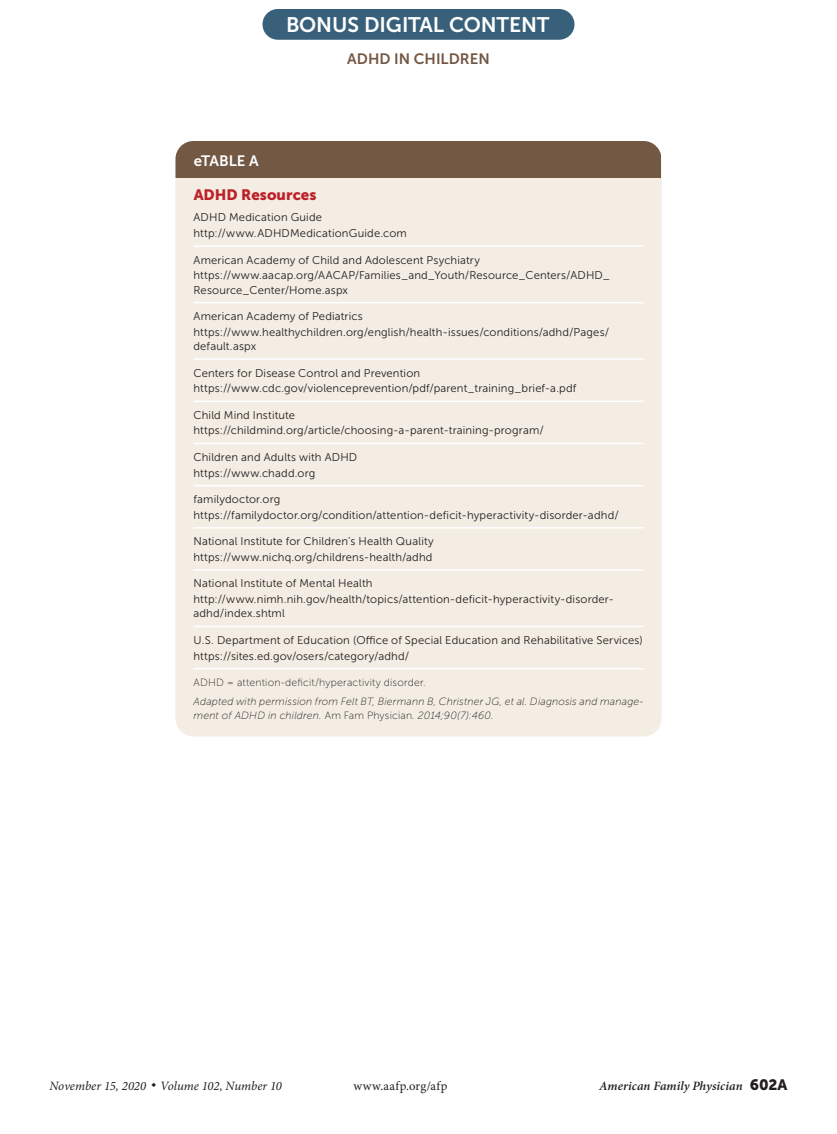
<style>
.page{position:relative;width:837px;height:1134px;background:#fff}
.page>*{position:absolute;margin:0;border:0;box-sizing:border-box;transform-origin:0 0}
.digital_content{font:21px "Museo Sans 700";letter-spacing:-.005em;color:#fff}
.t1{font:15px "Museo Sans 700";color:#745844}
.table_title{font:15px "Museo Sans 900";letter-spacing:.005em;color:#bd2029}
.table{font:15px "Museo Sans 700";letter-spacing:-.005em;color:#fff}
.t2{font:italic 12.75px "Minion Pro";color:#231f20}
.t3{font:italic 600 12.75px "Minion Pro";letter-spacing:.005em;color:#231f20}
.t4{font:12.75px "Minion Pro";letter-spacing:.03em;color:#231f20}
.table_data_last_col{font:11.25px/14.2px "Museo Sans 300";letter-spacing:.015em;color:#231f20}
.table_fig_note{font:italic 10.5px/13.5px "Museo Sans 100";letter-spacing:.015em;color:#231f20}
.table_fig_note-2{font:10.5px "Museo Sans 100";letter-spacing:.02em;color:#231f20}
.s1{font-style:normal}
.s2{font-family:"Museo Sans 900";font-weight:400;font-style:normal;font-size:15px}
</style>
<div class="page">
<div style="left:176px;top:141px;width:486px;height:595px;background:#f3ede3;border-radius:18px"></div>
<hr style="left:194px;top:245px;width:450px;height:2px;background:#fff">
<hr style="left:194px;top:302px;width:450px;height:1px;background:#fff">
<hr style="left:194px;top:358px;width:450px;height:2px;background:#fff">
<hr style="left:194px;top:400px;width:450px;height:2px;background:#fff">
<hr style="left:194px;top:443px;width:450px;height:1px;background:#fff">
<hr style="left:194px;top:485px;width:450px;height:1px;background:#fff">
<hr style="left:194px;top:527px;width:450px;height:2px;background:#fff">
<hr style="left:194px;top:569px;width:450px;height:2px;background:#fff">
<hr style="left:194px;top:626px;width:450px;height:1px;background:#fff">
<hr style="left:194px;top:668px;width:450px;height:1px;background:#fff">
<div style="left:176px;top:141px;width:486px;height:37px;background:#735844"></div>
<div style="left:262px;top:9px;width:312px;height:31px;background:#38607a;border-radius:15px"></div>
<p class="digital_content" style="left:286px;top:13px;width:265px">BONUS DIGITAL CONTENT</p>
<h2 class="t1" style="left:347px;top:50px;width:144px">ADHD IN CHILDREN</h2>
<p class="table" style="left:194px;top:152px;width:66px">eTABLE A</p>
<p class="table_title" style="left:194px;top:186px;width:124px">ADHD Resources</p>
<p class="table_data_last_col" style="left:194px;top:211px;width:130px">ADHD Medication Guide</p>
<p class="table_data_last_col" style="left:194px;top:226px;width:215px">http://www.ADHDMedicationGuide.com</p>
<p class="table_data_last_col" style="left:194px;top:253px;width:288px">American Academy of Child and Adolescent Psychiatry</p>
<p class="table_data_last_col" style="left:194px;top:268px;width:418px">https://www.aacap.org/AACAP/Families_and_Youth/Resource_Centers/ADHD_<br>Resource_Center/Home.aspx</p>
<p class="table_data_last_col" style="left:194px;top:309px;width:171px">American Academy of Pediatrics</p>
<p class="table_data_last_col" style="left:194px;top:325px;width:417px">https://www.healthychildren.org/english/health-issues/conditions/adhd/Pages/ default.aspx</p>
<p class="table_data_last_col" style="left:194px;top:366px;width:228px">Centers for Disease Control and Prevention</p>
<p class="table_data_last_col" style="left:194px;top:381px;width:385px">https://www.cdc.gov/violenceprevention/pdf/parent_training_brief-a.pdf</p>
<p class="table_data_last_col" style="left:194px;top:408px;width:103px">Child Mind Institute</p>
<p class="table_data_last_col" style="left:194px;top:424px;width:352px">https://childmind.org/article/choosing-a-parent-training-program/</p>
<p class="table_data_last_col" style="left:194px;top:450px;width:165px">Children and Adults with ADHD</p>
<p class="table_data_last_col" style="left:194px;top:466px;width:123px">https://www.chadd.org</p>
<p class="table_data_last_col" style="left:194px;top:492px;width:88px">familydoctor.org</p>
<p class="table_data_last_col" style="left:194px;top:508px;width:427px">https://familydoctor.org/condition/attention-deficit-hyperactivity-disorder-adhd/</p>
<p class="table_data_last_col" style="left:194px;top:534px;width:242px">National Institute for Children’s Health Quality</p>
<p class="table_data_last_col" style="left:194px;top:550px;width:241px">https://www.nichq.org/childrens-health/adhd</p>
<p class="table_data_last_col" style="left:194px;top:577px;width:181px">National Institute of Mental Health</p>
<p class="table_data_last_col" style="left:194px;top:592px;width:422px">http://www.nimh.nih.gov/health/topics/attention-deficit-hyperactivity-disorder&shy;adhd/index.shtml</p>
<p class="table_data_last_col" style="left:194px;top:633px;width:451px">U.S. Department of Education (Office of Special Education and Rehabilitative Services)</p>
<p class="table_data_last_col" style="left:194px;top:649px;width:217px">https://sites.ed.gov/osers/category/adhd/</p>
<p class="table_fig_note-2" style="left:194px;top:676px;width:234px">ADHD = attention-deficit/hyperactivity disorder.</p>
<p class="table_fig_note" style="left:194px;top:695px;width:451px">Adapted with permission from Felt BT, Biermann B, Christner JG, et al. Diagnosis and manage&shy;ment of ADHD in children. <span class="s1">Am Fam Physician</span>. 2014;90(7):460.</p>
<p class="t2" style="left:50px;top:1078px;width:234px">November 15, 2020 ◆ Volume 102, Number 10</p>
<p class="t4" style="left:353px;top:1078px;width:96px">www.aafp.org/afp</p>
<p class="t3" style="left:599px;top:1077px;width:190px">American Family Physician <span class="s2">602A</span></p>
</div>
